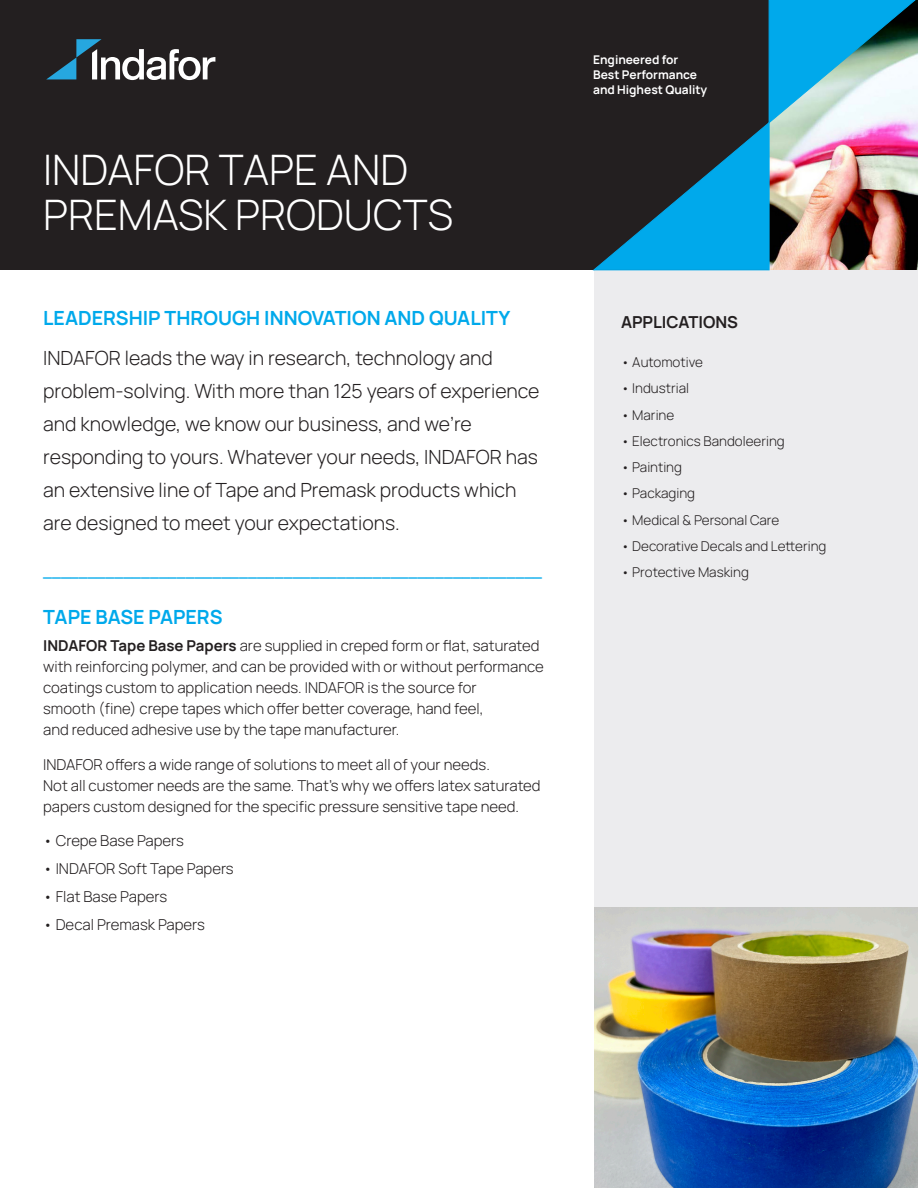
<style>
.page{position:relative;width:918px;height:1188px;background:#fff}
.page>*{position:absolute;margin:0;border:0;box-sizing:border-box;transform-origin:0 0}
.t1{font:200 42px/45px "Manrope";color:#fff}
.Sidebar_Bullets{font:200 19.5px/33px "Manrope";color:#231f20}
.Sidebar_Bullets-2{font:200 19.5px "Manrope";color:#00a9eb}
.t2{font:200 16.5px "Manrope";color:#231f20}
.Main_body{font:200 15px/21px "Manrope";color:#231f20}
.Sidebar_Bullets-3{font:200 15px "Manrope";color:#231f20}
.Sidebar_Bullets-4{font:200 13.5px "Manrope";color:#231f20}
.Main_body-2{font:200 13.5px "Manrope";color:#00a9eb}
.t3{font:200 12px/15px "Manrope";color:#fff}
</style>
<div class="page">
<div style="left:594px;top:243px;width:324px;height:945px;background:#ececee"></div>
<div style="left:0;top:0;width:918px;height:270px;background:#231f20"></div>
<img style="left:592px;top:0;width:325px;height:271px">
<svg style="left:46px;top:39px;width:169px;height:41px"></svg>
<img style="left:594px;top:907px;width:324px;height:281px">
<p class="t1" style="left:43px;top:146px;width:411px">INDAFOR TAPE AND<br>PREMASK PRODUCTS</p>
<p class="Sidebar_Bullets-2" style="left:43px;top:304px;width:469px">LEADERSHIP THROUGH INNOVATION AND QUALITY</p>
<p class="Sidebar_Bullets" style="left:43px;top:341px;width:498px">INDAFOR leads the way in research, technology and problem-solving. With more than 125 years of experience and knowledge, we know our business, and we’re responding to yours. Whatever your needs, INDAFOR has an extensive line of Tape and Premask products which are designed to meet your expectations.</p>
<p class="Main_body-2" style="left:43px;top:563px;width:500px">________________________________________________________</p>
<p class="Sidebar_Bullets-2" style="left:43px;top:603px;width:181px">TAPE BASE PAPERS</p>
<p class="Main_body" style="left:43px;top:635px;width:502px">INDAFOR Tape Base Papers are supplied in creped form or flat, saturated with reinforcing polymer, and can be provided with or without performance coatings custom to application needs. INDAFOR is the source for<br>smooth (fine) crepe tapes which offer better coverage, hand feel,<br>and reduced adhesive use by the tape manufacturer.</p>
<p class="Main_body" style="left:43px;top:753px;width:499px">INDAFOR offers a wide range of solutions to meet all of your needs.<br>Not all customer needs are the same. That’s why we offers latex saturated papers custom designed for the specific pressure sensitive tape need.</p>
<p class="Sidebar_Bullets-3" style="left:43px;top:830px;width:142px">• Crepe Base Papers</p>
<p class="Sidebar_Bullets-3" style="left:43px;top:858px;width:192px">• INDAFOR Soft Tape Papers</p>
<p class="Sidebar_Bullets-3" style="left:43px;top:886px;width:126px">• Flat Base Papers</p>
<p class="Sidebar_Bullets-3" style="left:43px;top:914px;width:163px">• Decal Premask Papers</p>
<p class="t3" style="left:593px;top:52px;width:116px">Engineered for<br>Best Performance and Highest Quality</p>
<p class="t2" style="left:621px;top:311px;width:119px">APPLICATIONS</p>
<p class="Sidebar_Bullets-4" style="left:621px;top:353px;width:83px">• Automotive</p>
<p class="Sidebar_Bullets-4" style="left:621px;top:379px;width:70px">• Industrial</p>
<p class="Sidebar_Bullets-4" style="left:621px;top:405px;width:55px">• Marine</p>
<p class="Sidebar_Bullets-4" style="left:621px;top:431px;width:165px">• Electronics Bandoleering</p>
<p class="Sidebar_Bullets-4" style="left:621px;top:458px;width:63px">• Painting</p>
<p class="Sidebar_Bullets-4" style="left:621px;top:484px;width:76px">• Packaging</p>
<p class="Sidebar_Bullets-4" style="left:621px;top:510px;width:160px">• Medical &amp; Personal Care</p>
<p class="Sidebar_Bullets-4" style="left:621px;top:536px;width:207px">• Decorative Decals and Lettering</p>
<p class="Sidebar_Bullets-4" style="left:621px;top:563px;width:129px">• Protective Masking</p>
</div>
